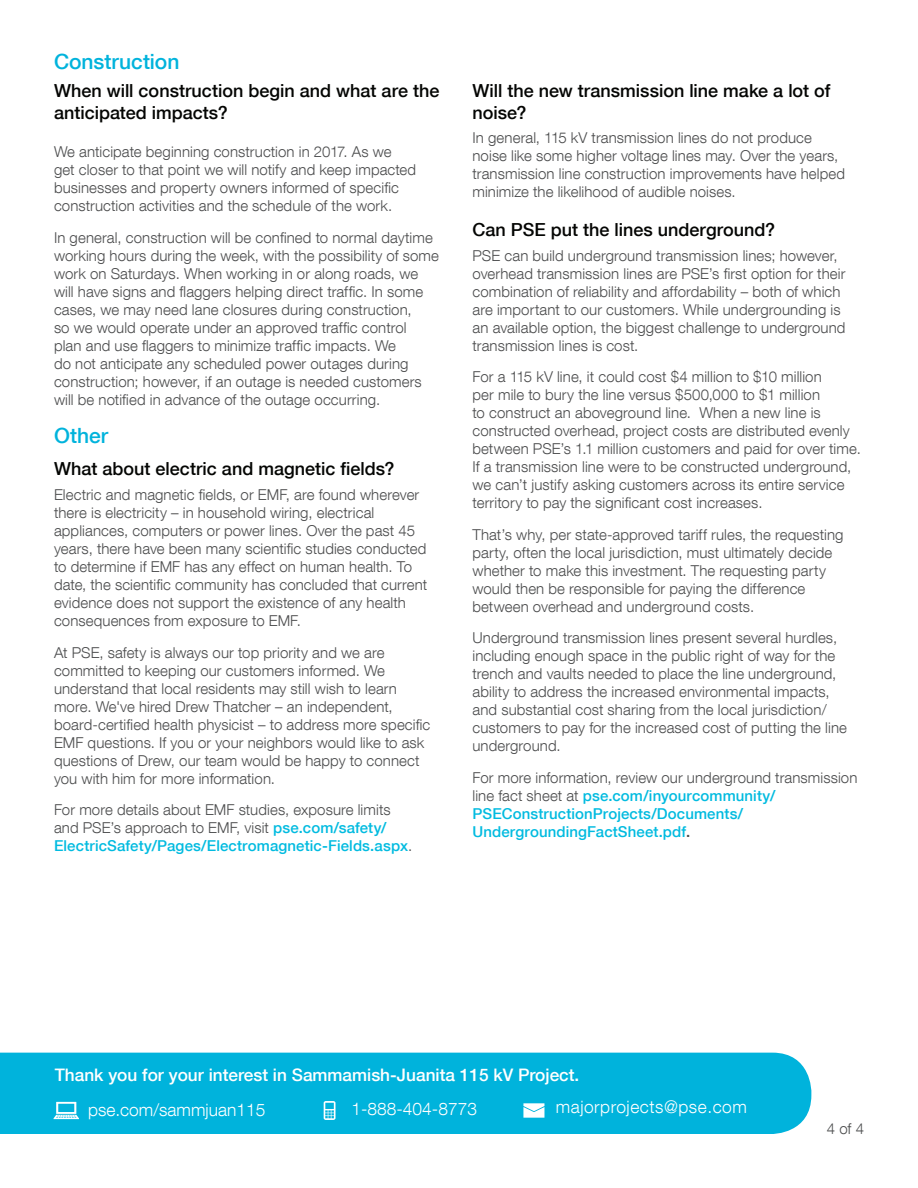
<style>
.page{position:relative;width:918px;height:1188px;background:#fff}
.page>*{position:absolute;margin:0;border:0;box-sizing:border-box;transform-origin:0 0}
.t1{font:500 21px "Helvetica Neue LT Com";color:#00b3dc}
.t2{font:500 18px/21.6px "Helvetica Neue LT Com";color:#040503}
.Body_Copy{font:300 17.4px "Helvetica Neue LT Com";color:#fff}
.Body_Copy-2{font:300 17.4px "Helvetica Neue LT Com";letter-spacing:.03em;color:#fff}
.Body_Copy-3{font:500 17.25px "Helvetica Neue LT Com";color:#fff}
.t3{font:300 15px/18px "Helvetica Neue LT Com";letter-spacing:.005em;color:#4b4c4d}
.t4{font:500 15px/18px "Helvetica Neue LT Com";letter-spacing:.01em;color:#02bbe0}
.s1{font-weight:500;color:#02bbe0}
.s2{font-weight:300;color:#4b4c4d}
.s3{color:#4b4c4d}
</style>
<div class="page">
<div style="left:0;top:1053px;width:811px;height:81px;background:#00b3dc"></div>
<svg style="left:54px;top:1102px;width:25px;height:17px"></svg>
<svg style="left:523px;top:1103px;width:21px;height:15px"></svg>
<svg style="left:324px;top:1101px;width:12px;height:19px"></svg>
<p class="t1" style="left:54px;top:49px;width:127px">Construction</p>
<p class="t2" style="left:54px;top:80px;width:387px">When will construction begin and what are the anticipated impacts?</p>
<p class="t3" style="left:54px;top:143px;width:364px">We anticipate beginning construction in 2017. As we<br>get closer to that point we will notify and keep impacted businesses and property owners informed of specific construction activities and the schedule of the work.</p>
<p class="t3" style="left:54px;top:228px;width:387px">In general, construction will be confined to normal daytime working hours during the week, with the possibility of some work on Saturdays. When working in or along roads, we will have signs and flaggers helping direct traffic. In some cases, we may need lane closures during construction,<br>so we would operate under an approved traffic control<br>plan and use flaggers to minimize traffic impacts. We<br>do not anticipate any scheduled power outages during construction; however, if an outage is needed customers will be notified in advance of the outage occurring.</p>
<h1 class="t1" style="left:54px;top:423px;width:56px">Other</h1>
<h1 class="t2" style="left:54px;top:458px;width:342px">What about electric and magnetic fields?</h1>
<p class="t3" style="left:54px;top:485px;width:375px">Electric and magnetic fields, or EMF, are found wherever there is electricity – in household wiring, electrical appliances, computers or power lines. Over the past 45 years, there have been many scientific studies conducted to determine if EMF has any effect on human health. To date, the scientific community has concluded that current evidence does not support the existence of any health consequences from exposure to EMF.</p>
<p class="t3" style="left:54px;top:643px;width:378px">At PSE, safety is always our top priority and we are committed to keeping our customers informed. We understand that local residents may still wish to learn more. We've hired Drew Thatcher – an independent, board-certified health physicist – to address more specific EMF questions. If you or your neighbors would like to ask questions of Drew, our team would be happy to connect you with him for more information.</p>
<p class="t3" style="left:54px;top:800px;width:360px">For more details about EMF studies, exposure limits and PSE’s approach to EMF, visit <span class="s1">pse.com/safety/<br>ElectricSafety/Pages/Electromagnetic-Fields.aspx</span>.</p>
<h1 class="t2" style="left:472px;top:80px;width:359px">Will the new transmission line make a lot of noise?</h1>
<p class="t3" style="left:472px;top:129px;width:374px">In general, 115 kV transmission lines do not produce noise like some higher voltage lines may. Over the years, transmission line construction improvements have helped minimize the likelihood of audible noises.</p>
<h1 class="t2" style="left:472px;top:219px;width:304px">Can PSE put the lines underground?</h1>
<p class="t3" style="left:472px;top:246px;width:374px">PSE can build underground transmission lines; however, overhead transmission lines are PSE’s first option for their combination of reliability and affordability – both of which are important to our customers. While undergrounding is an available option, the biggest challenge to underground transmission lines is cost.</p>
<p class="t3" style="left:472px;top:368px;width:390px">For a 115 kV line, it could cost $4 million to $10 million<br>per mile to bury the line versus $500,000 to $1 million<br>to construct an aboveground line. When a new line is constructed overhead, project costs are distributed evenly between PSE’s 1.1 million customers and paid for over time.<br>If a transmission line were to be constructed underground, we can’t justify asking customers across its entire service territory to pay the significant cost increases.</p>
<p class="t3" style="left:472px;top:525px;width:373px">That’s why, per state-approved tariff rules, the requesting party, often the local jurisdiction, must ultimately decide whether to make this investment. The requesting party would then be responsible for paying the difference between overhead and underground costs.</p>
<p class="t3" style="left:472px;top:629px;width:376px">Underground transmission lines present several hurdles, including enough space in the public right of way for the trench and vaults needed to place the line underground, ability to address the increased environmental impacts, and substantial cost sharing from the local jurisdiction/ customers to pay for the increased cost of putting the line underground.</p>
<p class="t4" style="left:472px;top:768px;width:386px"><span class="s2">For more information, review our underground transmission line fact sheet at</span> pse.com/inyourcommunity/ PSEConstructionProjects/Documents/ UndergroundingFactSheet.pdf<span class="s3">.</span></p>
<p class="Body_Copy-3" style="left:55px;top:1065px;width:526px">Thank you for your interest in Sammamish-Juanita 115 kV Project.</p>
<p class="Body_Copy" style="left:88px;top:1099px;width:179px">pse.com/sammjuan115</p>
<p class="Body_Copy" style="left:351px;top:1099px;width:127px">1-888-404-8773</p>
<p class="Body_Copy-2" style="left:556px;top:1097px;width:193px">majorprojects@pse.com</p>
<p class="t3" style="left:827px;top:1119px;width:39px">4 of 4</p>
</div>
